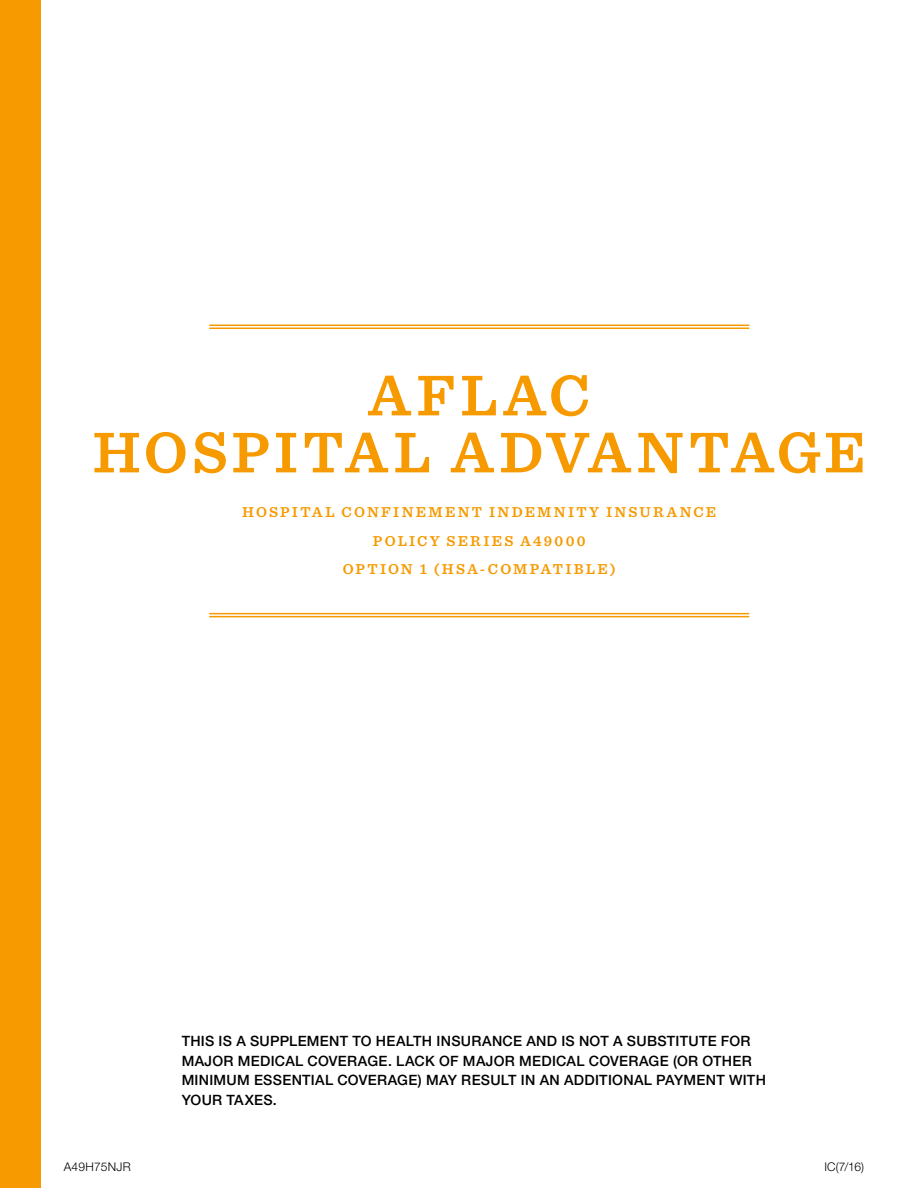
<style>
.page{position:relative;width:918px;height:1188px;background:#fff}
.page>*{position:absolute;margin:0;border:0;box-sizing:border-box;transform-origin:0 0}
.t1{font:600 60px/57px "Sentinel";letter-spacing:.065em;color:#f69a00;text-align:center}
.t2{font:600 15px/28.5px "Sentinel";letter-spacing:.15em;color:#f69a00;text-align:center}
.t3{font:500 14.25px/19.5px "Helvetica Neue CELT";letter-spacing:.02em;color:#000}
.t4{font:300 12px "Helvetica Neue CELT";letter-spacing:.02em;color:#000}
</style>
<div class="page">
<hr style="left:209px;top:325px;width:540px;height:1px;background:#f69a00">
<hr style="left:209px;top:328px;width:540px;height:1px;background:#f69a00">
<hr style="left:209px;top:613px;width:540px;height:1px;background:#f69a00">
<hr style="left:209px;top:616px;width:540px;height:1px;background:#f69a00">
<div style="left:0;top:0;width:40px;height:1188px;background:#f69a00"></div>
<h1 class="t1" style="left:93px;top:364px;width:775px">AFLAC<br>HOSPITAL ADVANTAGE</h1>
<p class="t2" style="left:242px;top:497px;width:476px">HOSPITAL CONFINEMENT INDEMNITY INSURANCE<br>POLICY SERIES A49000<br>OPTION 1 (HSA-COMPATIBLE)</p>
<p class="t3" style="left:182px;top:1031px;width:586px">THIS IS A SUPPLEMENT TO HEALTH INSURANCE AND IS NOT A SUBSTITUTE FOR MAJOR MEDICAL COVERAGE. LACK OF MAJOR MEDICAL COVERAGE (OR OTHER MINIMUM ESSENTIAL COVERAGE) MAY RESULT IN AN ADDITIONAL PAYMENT WITH YOUR TAXES.</p>
<p class="t4" style="left:64px;top:1159px;width:69px">A49H75NJR</p>
<p class="t4" style="left:825px;top:1159px;width:41px">IC(7/16)</p>
</div>
